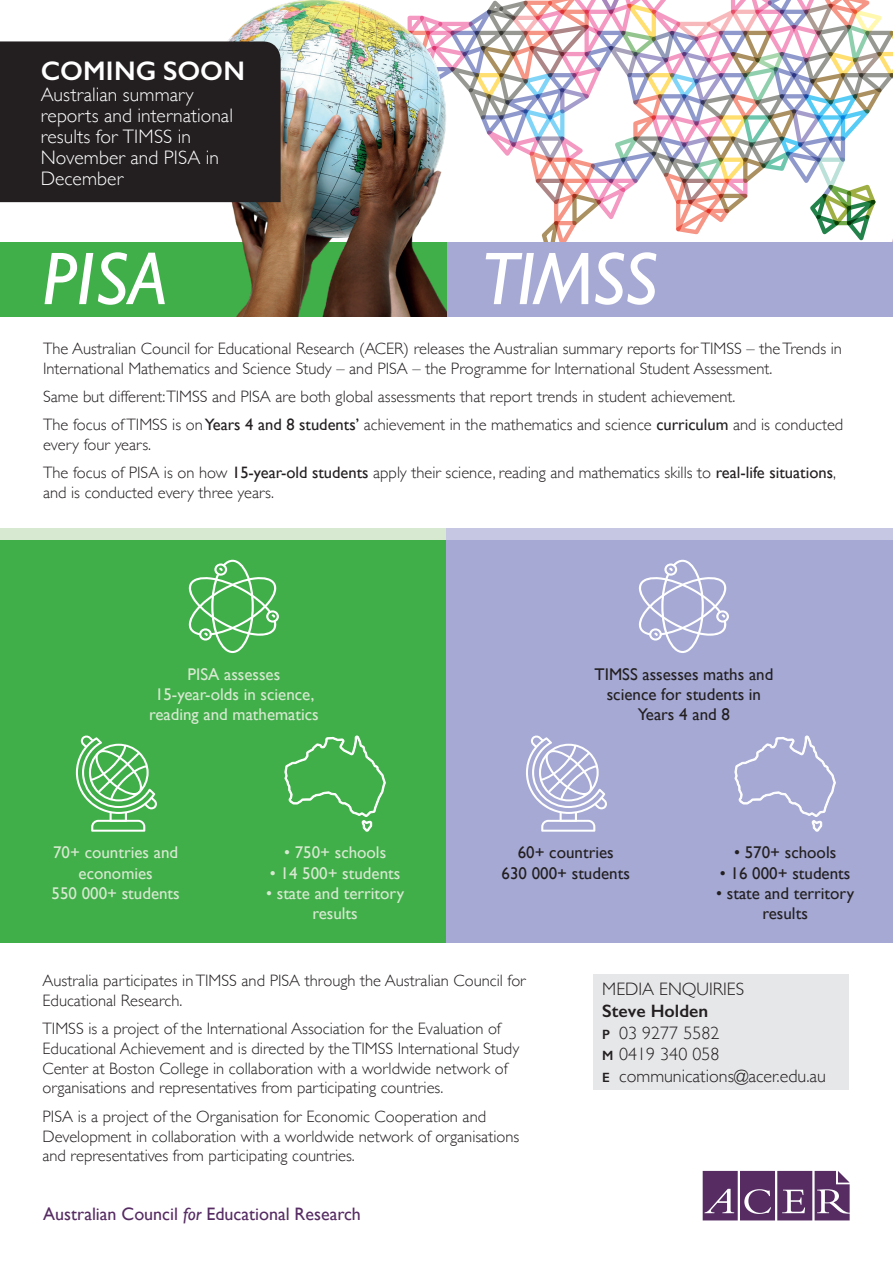
<style>
.page{position:relative;width:893px;height:1263px;background:#fff}
.page>*{position:absolute;margin:0;border:0;box-sizing:border-box;transform-origin:0 0}
.t1{font:italic 75px "Gill Sans";letter-spacing:-.03em;color:#fff}
.t2{font:600 27px "Gill Sans";letter-spacing:.005em;color:#fff}
.t3{font:300 19.5px/21px "Gill Sans";letter-spacing:.005em;color:#fff}
.t4{font:300 18px/21.6px "Gill Sans";color:#231f20}
.t5{font:18px "Gill Sans";color:#562c63}
.t6{font:16.95px/20.4px "Gill Sans";color:#d8e9d2;text-align:center}
.t7{font:16.95px/20.4px "Gill Sans";color:#231f20;text-align:center}
.t8{font:300 16.5px/19.8px "Gill Sans";color:#231f20}
.s1{font-weight:400}
.s2{font-style:italic}
.s3{font-weight:600}
.s4{font-weight:600;font-size:13.5px}
</style>
<div class="page">
<div style="left:447px;top:242px;width:446px;height:74px;background:#a5a9d4"></div>
<svg style="left:446px;top:0;width:447px;height:274px"></svg>
<div style="left:0;top:242px;width:446px;height:74px;background:#40ae49"></div>
<img style="left:195px;top:0;width:251px;height:316px">
<div style="left:0;top:528px;width:447px;height:13px;background:#d8e9d2"></div>
<div style="left:0;top:541px;width:447px;height:402px;background:#40ae49"></div>
<div style="left:594px;top:974px;width:255px;height:116px;background:#e6e7e9"></div>
<svg style="left:76px;top:735px;width:81px;height:97px"></svg>
<svg style="left:188px;top:560px;width:91px;height:93px"></svg>
<svg style="left:284px;top:735px;width:102px;height:97px"></svg>
<div style="left:446px;top:528px;width:447px;height:13px;background:#c5c7e3"></div>
<div style="left:446px;top:541px;width:447px;height:402px;background:#a5a9d4"></div>
<svg style="left:526px;top:735px;width:81px;height:97px"></svg>
<svg style="left:638px;top:560px;width:91px;height:93px"></svg>
<svg style="left:734px;top:735px;width:102px;height:97px"></svg>
<svg style="left:703px;top:1171px;width:147px;height:49px;background:#714e7c"></svg>
<div style="left:0;top:41px;width:281px;height:161px;background:#231f20"></div>
<h2 class="t2" style="left:41px;top:55px;width:206px">COMING SOON</h2>
<p class="t3" style="left:41px;top:83px;width:194px">Australian summary reports and international results for TIMSS in<br>November and PISA in<br>December</p>
<h1 class="t1" style="left:43px;top:236px;width:127px">PISA</h1>
<h1 class="t1" style="left:481px;top:236px;width:179px">TIMSS</h1>
<p class="t8" style="left:43px;top:338px;width:800px">The Australian Council for Educational Research (ACER) releases the Australian summary reports for TIMSS – the Trends in<br>International Mathematics and Science Study – and PISA – the Programme for International Student Assessment.</p>
<p class="t8" style="left:43px;top:381px;width:802px;line-height:28.3px">Same but different:TIMSS and PISA are both global assessments that report trends in student achievement.<br>The focus of TIMSS is on <span class="s1">Years 4 and 8 students’</span> achievement in the mathematics and science <span class="s1">curriculum</span> and is conducted</p>
<p class="t8" style="left:43px;top:430px;width:794px;line-height:28.3px">every four years.<br>The focus of PISA is on how <span class="s1">15-year-old students</span> apply their science, reading and mathematics skills to <span class="s1">real-life situations</span>,</p>
<p class="t8" style="left:43px;top:482px;width:232px">and is conducted every three years.</p>
<p class="t6" style="left:149px;top:664px;width:171px">PISA assesses<br>15-year-olds in science, reading and mathematics</p>
<p class="t6" style="left:52px;top:842px;width:130px">70+ countries and economies<br>550 000+ students</p>
<p class="t6" style="left:284px;top:842px;width:104px">• 750+ schools</p>
<p class="t6" style="left:270px;top:863px;width:132px">• 14 500+ students</p>
<p class="t6" style="left:266px;top:883px;width:140px">• state and territory results</p>
<p class="t7" style="left:594px;top:664px;width:180px">TIMSS assesses maths and science for students in<br>Years 4 and 8</p>
<p class="t7" style="left:502px;top:842px;width:130px">60+ countries<br>630 000+ students</p>
<p class="t7" style="left:734px;top:842px;width:104px">• 570+ schools</p>
<p class="t7" style="left:720px;top:863px;width:132px">• 16 000+ students</p>
<p class="t7" style="left:716px;top:883px;width:140px">• state and territory results</p>
<p class="t8" style="left:43px;top:970px;width:485px">Australia participates in TIMSS and PISA through the Australian Council for<br>Educational Research.</p>
<p class="t8" style="left:43px;top:1018px;width:478px">TIMSS is a project of the International Association for the Evaluation of Educational Achievement and is directed by the TIMSS International Study Center at Boston College in collaboration with a worldwide network of organisations and representatives from participating countries.</p>
<p class="t8" style="left:43px;top:1106px;width:478px">PISA is a project of the Organisation for Economic Cooperation and<br>Development in collaboration with a worldwide network of organisations and representatives from participating countries.</p>
<p class="t5" style="left:43px;top:1204px;width:319px">Australian Council <span class="s2">for</span> Educational Research</p>
<p class="t4" style="left:602px;top:978px;width:143px">MEDIA ENQUIRIES</p>
<p class="t4" style="left:602px;top:999px;width:225px"><span class="s3">Steve Holden<br></span><span class="s4">P</span> 03 9277 5582<br><span class="s4">M</span> 0419 340 058<br><span class="s4">E</span> communications@acer.edu.au</p>
</div>
